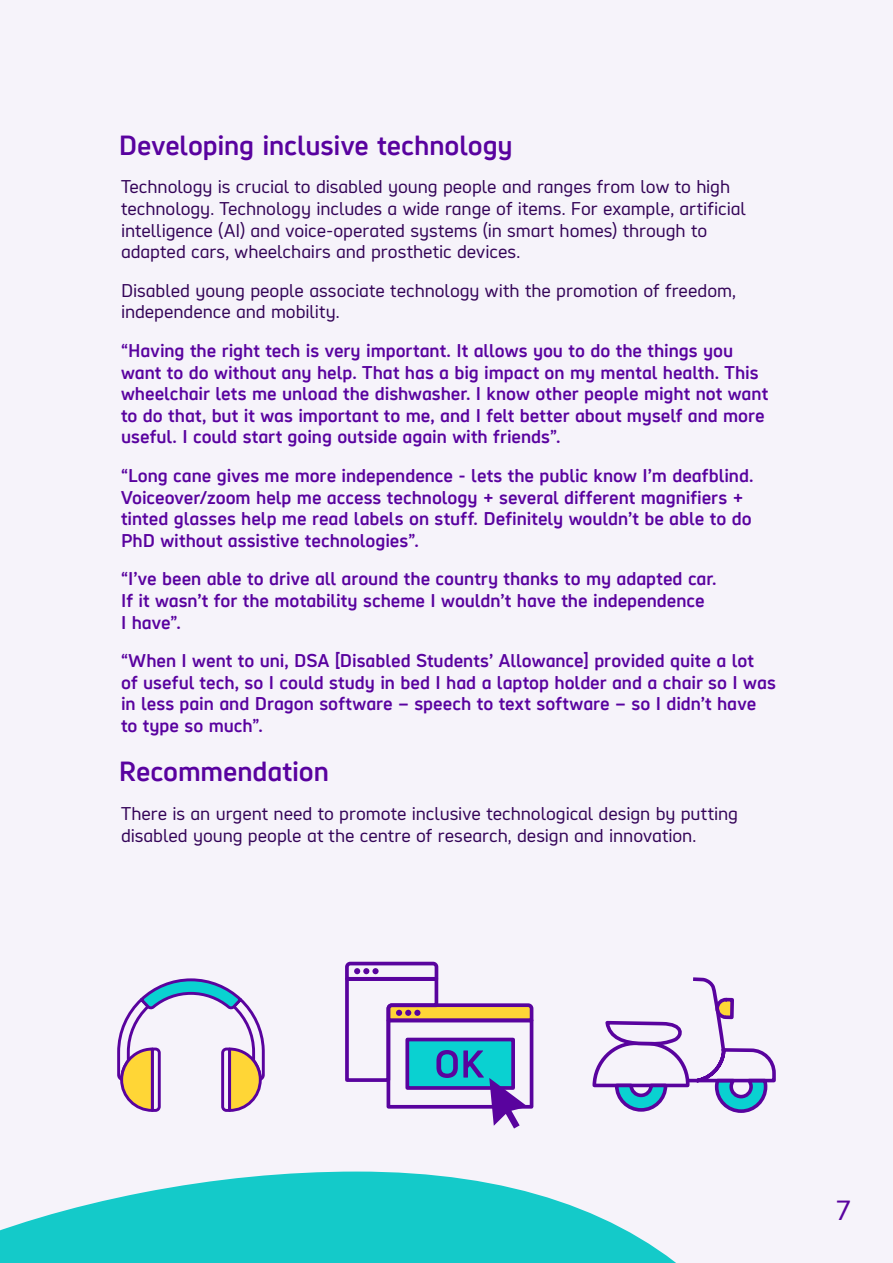
<style>
.page{position:relative;width:893px;height:1263px;background:#f6f3fa}
.page>*{position:absolute;margin:0;border:0;box-sizing:border-box;transform-origin:0 0}
.t1{font:700 27px "Hargreaves";letter-spacing:-.005em;color:#59029f}
.t2{font:27px "Hargreaves";color:#59029f}
.t3{font:700 18px/21.6px "Hargreaves";color:#59029f}
.t4{font:18px/21.6px "Hargreaves";letter-spacing:-.005em;color:#340458}
</style>
<div class="page">
<svg style="left:0;top:1171px;width:676px;height:92px;fill:#14cac9"></svg>
<svg style="left:345px;top:961px;width:189px;height:167px"></svg>
<svg style="left:592px;top:977px;width:184px;height:136px"></svg>
<svg style="left:116px;top:978px;width:150px;height:285px"></svg>
<h2 class="t1" style="left:119px;top:128px;width:395px">Developing inclusive technology</h2>
<p class="t4" style="left:121px;top:176px;width:626px">Technology is crucial to disabled young people and ranges from low to high technology. Technology includes a wide range of items. For example, artificial intelligence (AI) and voice-operated systems (in smart homes) through to adapted cars, wheelchairs and prosthetic devices.</p>
<p class="t4" style="left:121px;top:279px;width:616px">Disabled young people associate technology with the promotion of freedom, independence and mobility.</p>
<p class="t3" style="left:121px;top:339px;width:649px">“Having the right tech is very important. It allows you to do the things you want to do without any help. That has a big impact on my mental health. This wheelchair lets me unload the dishwasher. I know other people might not want to do that, but it was important to me, and I felt better about myself and more useful. I could start going outside again with friends”.</p>
<p class="t3" style="left:121px;top:464px;width:634px">“Long cane gives me more independence - lets the public know I’m deafblind.<br>Voiceover/zoom help me access technology + several different magnifiers + tinted glasses help me read labels on stuff. Definitely wouldn’t be able to do PhD without assistive technologies”.</p>
<p class="t3" style="left:121px;top:568px;width:597px">“I’ve been able to drive all around the country thanks to my adapted car.<br>If it wasn’t for the motability scheme I wouldn’t have the independence<br>I have”.</p>
<p class="t3" style="left:121px;top:650px;width:656px">“When I went to uni, DSA [Disabled Students’ Allowance] provided quite a lot<br>of useful tech, so I could study in bed I had a laptop holder and a chair so I was in less pain and Dragon software – speech to text software – so I didn’t have to type so much”.</p>
<h2 class="t1" style="left:119px;top:754px;width:212px">Recommendation</h2>
<p class="t4" style="left:121px;top:803px;width:619px">There is an urgent need to promote inclusive technological design by putting disabled young people at the centre of research, design and innovation.</p>
<p class="t2" style="left:836px;top:1194px;width:16px">7</p>
</div>
